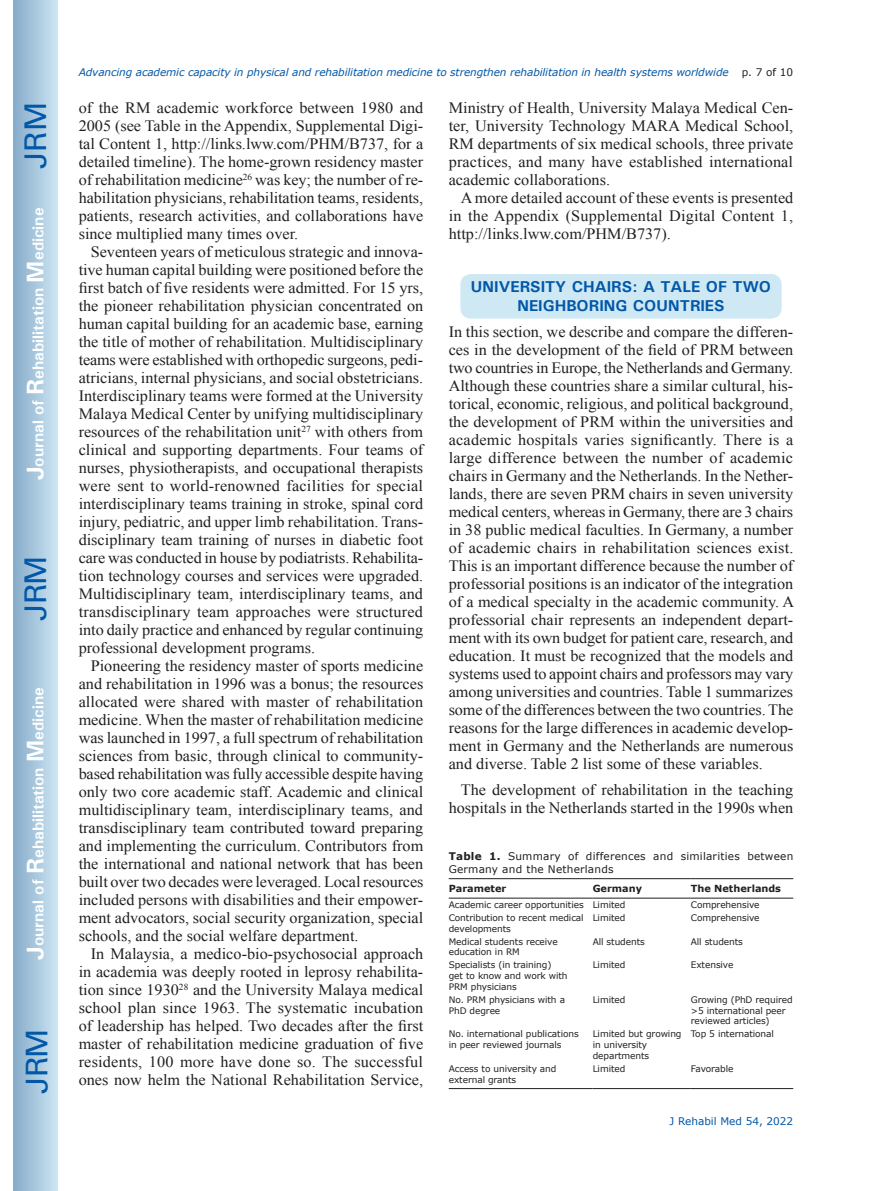
<style>
.page{position:relative;width:872px;height:1191px;background:#fff}
.page>*{position:absolute;margin:0;border:0;box-sizing:border-box;transform-origin:0 0}
.t1{font:30px "Univers";letter-spacing:-.03em;color:#0157a8}
.Txi{font:15.75px/18px "Times New Roman";color:#231f20;text-align:justify}
.Tx{font:15.75px/18px "Times New Roman";color:#231f20;text-align:justify}
.t2{font:700 15.75px "Univers";color:#fff}
.H1{font:700 15.75px/18.9px "Univers";color:#0157a8;text-align:center}
.t3{font:italic 10.5px "Verdana";letter-spacing:-.01em;color:#0157a8}
.Tabelltitel{font:10.5px/12.6px "Verdana";letter-spacing:.02em;color:#231f20}
.t4{font:10.5px "Verdana";color:#0157a8}
.Table_col_head{font:700 9.75px "Verdana";color:#231f20}
.Table_text{font:9px/10.8px "Verdana";letter-spacing:-.01em;color:#231f20}
.s1{font-size:24px}
.s2{font-weight:700}
</style>
<div class="page">
<div style="left:14px;top:0;width:43px;height:1191px;background:linear-gradient(to right,#88acca,#cbe5f2)"></div>
<div style="left:460px;top:274px;width:321px;height:45px;background:#cee8f4;border-radius:10px"></div>
<hr style="left:449px;top:878px;width:143px;height:1px;background:#231f20">
<hr style="left:592px;top:878px;width:99px;height:1px;background:#231f20">
<hr style="left:691px;top:878px;width:102px;height:1px;background:#231f20">
<hr style="left:449px;top:1088px;width:143px;height:1px;background:#231f20">
<hr style="left:592px;top:1088px;width:99px;height:1px;background:#231f20">
<hr style="left:691px;top:1088px;width:102px;height:1px;background:#231f20">
<hr style="left:449px;top:897px;width:143px;height:1px;background:#231f20">
<hr style="left:592px;top:897px;width:99px;height:1px;background:#231f20">
<hr style="left:691px;top:897px;width:102px;height:1px;background:#231f20">
<h1 class="t1" style="left:18px;top:169px;width:68px;rotate:-90deg">JRM</h1>
<p class="t2" style="left:28px;top:480px;width:274px;rotate:-90deg"><span class="s1">J</span>ournal of <span class="s1">R</span>ehabilitation <span class="s1">M</span>edicine</p>
<h1 class="t1" style="left:18px;top:620px;width:67px;rotate:-90deg">JRM</h1>
<p class="t2" style="left:28px;top:959px;width:274px;rotate:-90deg"><span class="s1">J</span>ournal of <span class="s1">R</span>ehabilitation <span class="s1">M</span>edicine</p>
<h1 class="t1" style="left:19px;top:1093px;width:67px;rotate:-90deg">JRM</h1>
<p class="t3" style="left:79px;top:65px;width:651px">Advancing academic capacity in physical and rehabilitation medicine to strengthen rehabilitation in health systems worldwide</p>
<p class="Tabelltitel" style="left:742px;top:66px;width:53px">p. 7 of 10</p>
<p class="Tx" style="left:79px;top:98px;width:346px">of the RM academic workforce between 1980 and 2005 (see Table in the Appendix, Supplemental Digi&shy;tal Content 1, http://links.lww.com/PHM/B737, for a detailed timeline). The home-grown residency master of rehabilitation medicine<sup>26</sup> was key; the number of re&shy;habilitation physicians, rehabilitation teams, residents, patients, research activities, and collaborations have since multiplied many times over.</p>
<p class="Txi" style="left:79px;top:242px;width:346px;text-indent:12px">Seventeen years of meticulous strategic and innova&shy;tive human capital building were positioned before the first batch of five residents were admitted. For 15 yrs, the pioneer rehabilitation physician concentrated on human capital building for an academic base, earning the title of mother of rehabilitation. Multidisciplinary teams were established with orthopedic surgeons, pedi&shy;atricians, internal physicians, and social obstetricians.<br>Interdisciplinary teams were formed at the University Malaya Medical Center by unifying multidisciplinary resources of the rehabilitation unit<sup>27</sup> with others from clinical and supporting departments. Four teams of nurses, physiotherapists, and occupational therapists were sent to world-renowned facilities for special interdisciplinary teams training in stroke, spinal cord injury, pediatric, and upper limb rehabilitation. Trans&shy;disciplinary team training of nurses in diabetic foot care was conducted in house by podiatrists. Rehabilita&shy;tion technology courses and services were upgraded.<br>Multidisciplinary team, interdisciplinary teams, and transdisciplinary team approaches were structured into daily practice and enhanced by regular continuing professional development programs.</p>
<p class="Txi" style="left:79px;top:656px;width:346px;text-indent:12px">Pioneering the residency master of sports medicine and rehabilitation in 1996 was a bonus; the resources allocated were shared with master of rehabilitation medicine. When the master of rehabilitation medicine was launched in 1997, a full spectrum of rehabilitation sciences from basic, through clinical to community&shy;based rehabilitation was fully accessible despite having only two core academic staff. Academic and clinical multidisciplinary team, interdisciplinary teams, and transdisciplinary team contributed toward preparing and implementing the curriculum. Contributors from the international and national network that has been built over two decades were leveraged. Local resources included persons with disabilities and their empower&shy;ment advocators, social security organization, special schools, and the social welfare department.</p>
<p class="Txi" style="left:79px;top:944px;width:346px;text-indent:12px">In Malaysia, a medico-bio-psychosocial approach in academia was deeply rooted in leprosy rehabilita&shy;tion since 1930<sup>28</sup> and the University Malaya medical school plan since 1963. The systematic incubation of leadership has helped. Two decades after the first master of rehabilitation medicine graduation of five residents, 100 more have done so. The successful ones now helm the National Rehabilitation Service,</p>
<p class="Txi" style="left:449px;top:98px;width:346px">Ministry of Health, University Malaya Medical Cen&shy;ter, University Technology MARA Medical School, RM departments of six medical schools, three private practices, and many have established international academic collaborations.</p>
<p class="Txi" style="left:449px;top:188px;width:346px;text-indent:12px">A more detailed account of these events is presented in the Appendix (Supplemental Digital Content 1, http://links.lww.com/PHM/B737).</p>
<p class="H1" style="left:471px;top:277px;width:302px">UNIVERSITY CHAIRS: A TALE OF TWO<br>NEIGHBORING COUNTRIES</p>
<p class="Tx" style="left:449px;top:322px;width:347px">In this section, we describe and compare the differen&shy;ces in the development of the field of PRM between two countries in Europe, the Netherlands and Germany.<br>Although these countries share a similar cultural, his&shy;torical, economic, religious, and political background, the development of PRM within the universities and academic hospitals varies significantly. There is a large difference between the number of academic chairs in Germany and the Netherlands. In the Nether&shy;lands, there are seven PRM chairs in seven university medical centers, whereas in Germany, there are 3 chairs in 38 public medical faculties. In Germany, a number of academic chairs in rehabilitation sciences exist.<br>This is an important difference because the number of professorial positions is an indicator of the integration of a medical specialty in the academic community. A professorial chair represents an independent depart&shy;ment with its own budget for patient care, research, and education. It must be recognized that the models and systems used to appoint chairs and professors may vary among universities and countries. Table 1 summarizes some of the differences between the two countries. The reasons for the large differences in academic develop&shy;ment in Germany and the Netherlands are numerous and diverse. Table 2 list some of these variables.</p>
<p class="Txi" style="left:449px;top:780px;width:346px;text-align:right">The development of rehabilitation in the teaching hospitals in the Netherlands started in the 1990s when</p>
<p class="Tabelltitel" style="left:449px;top:850px;width:346px"><span class="s2">Table 1.</span> Summary of differences and similarities between<br>Germany and the Netherlands</p>
<p class="Table_col_head" style="left:449px;top:882px;width:59px">Parameter</p>
<p class="Table_col_head" style="left:592px;top:882px;width:51px">Germany</p>
<p class="Table_col_head" style="left:691px;top:882px;width:92px">The Netherlands</p>
<p class="Table_text" style="left:449px;top:899px;width:136px">Academic career opportunities</p>
<p class="Table_text" style="left:592px;top:899px;width:34px">Limited</p>
<p class="Table_text" style="left:691px;top:899px;width:70px">Comprehensive</p>
<p class="Table_text" style="left:449px;top:912px;width:136px">Contribution to recent medical developments</p>
<p class="Table_text" style="left:592px;top:912px;width:34px">Limited</p>
<p class="Table_text" style="left:691px;top:912px;width:70px">Comprehensive</p>
<p class="Table_text" style="left:449px;top:936px;width:111px">Medical students receive education in RM</p>
<p class="Table_text" style="left:592px;top:936px;width:54px">All students</p>
<p class="Table_text" style="left:691px;top:936px;width:54px">All students</p>
<p class="Table_text" style="left:449px;top:959px;width:120px">Specialists (in training) get to know and work with<br>PRM physicians</p>
<p class="Table_text" style="left:592px;top:959px;width:34px">Limited</p>
<p class="Table_text" style="left:691px;top:959px;width:44px">Extensive</p>
<p class="Table_text" style="left:449px;top:994px;width:118px">No. PRM physicians with a<br>PhD degree</p>
<p class="Table_text" style="left:592px;top:994px;width:34px">Limited</p>
<p class="Table_text" style="left:691px;top:994px;width:103px">Growing (PhD required &gt;5 international peer reviewed articles)</p>
<p class="Table_text" style="left:449px;top:1028px;width:131px">No. international publications in peer reviewed journals</p>
<p class="Table_text" style="left:592px;top:1028px;width:90px">Limited but growing in university departments</p>
<p class="Table_text" style="left:691px;top:1028px;width:85px">Top 5 international</p>
<p class="Table_text" style="left:449px;top:1063px;width:109px">Access to university and external grants</p>
<p class="Table_text" style="left:592px;top:1063px;width:34px">Limited</p>
<p class="Table_text" style="left:691px;top:1063px;width:44px">Favorable</p>
<p class="t4" style="left:669px;top:1114px;width:125px">J Rehabil Med 54, 2022</p>
</div>
